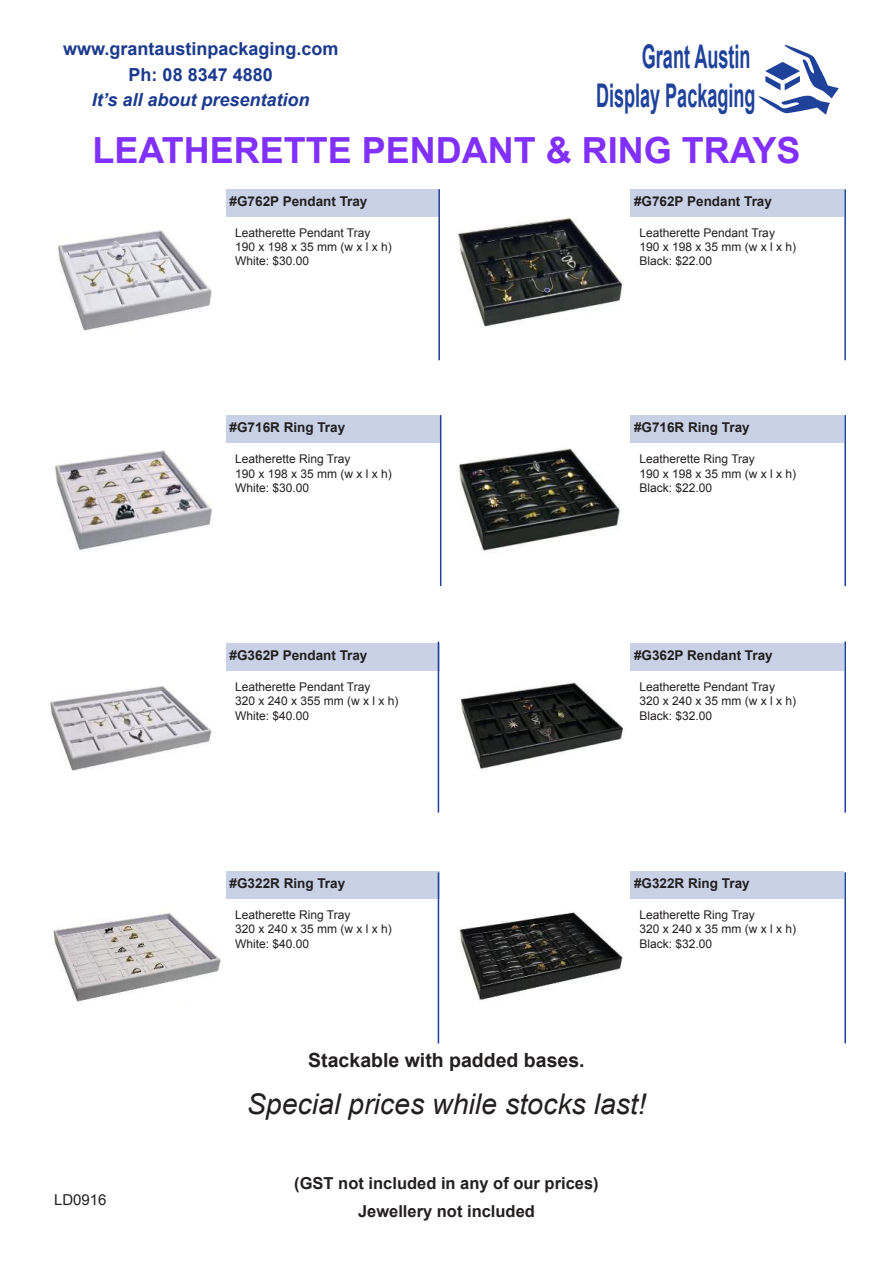
<style>
.page{position:relative;width:893px;height:1263px;background:#fff}
.page>*{position:absolute;margin:0;border:0;box-sizing:border-box;transform-origin:0 0}
.t1{font:700 36px "Arial";color:#812ffa}
.t2{font:700 32.55px/39.2px "Arial";color:#1e419a;text-align:right;scale:.55 1}
.t3{font:italic 28.5px "Arial";color:#221f1f}
.t4{font:700 19.5px "Arial";color:#221f1f}
.t5{font:700 18px/25.8px "Arial";color:#1b3a8d;text-align:center}
.t6{font:italic 700 18px "Arial";color:#1b3a8d}
.t7{font:700 16.5px/28.3px "Arial";color:#221f1f;text-align:center}
.t8{font:15px "Arial";color:#221f1f}
.t9{font:700 13.5px "Arial";color:#221f1f}
.t10{font:12px/14.4px "Arial";color:#221f1f}
</style>
<div class="page">
<svg style="left:758px;top:44px;width:81px;height:71px"></svg>
<div style="left:226px;top:189px;width:214px;height:28px;background:#c9d1e6"></div>
<hr style="left:438px;top:189px;width:2px;height:171px;background:#1e419a">
<div style="left:630px;top:189px;width:214px;height:28px;background:#c9d1e6"></div>
<hr style="left:844px;top:189px;width:2px;height:171px;background:#1e419a">
<div style="left:226px;top:415px;width:214px;height:28px;background:#c9d1e6"></div>
<hr style="left:440px;top:415px;width:1px;height:171px;background:#1e419a">
<div style="left:630px;top:415px;width:214px;height:28px;background:#c9d1e6"></div>
<hr style="left:844px;top:415px;width:2px;height:171px;background:#1e419a">
<div style="left:226px;top:643px;width:214px;height:28px;background:#c9d1e6"></div>
<hr style="left:438px;top:641px;width:1px;height:171px;background:#1e419a">
<div style="left:630px;top:643px;width:214px;height:28px;background:#c9d1e6"></div>
<hr style="left:844px;top:641px;width:2px;height:171px;background:#1e419a">
<div style="left:226px;top:871px;width:214px;height:28px;background:#c9d1e6"></div>
<hr style="left:438px;top:872px;width:1px;height:171px;background:#1e419a">
<div style="left:630px;top:871px;width:214px;height:28px;background:#c9d1e6"></div>
<hr style="left:844px;top:872px;width:2px;height:171px;background:#1e419a">
<img style="left:57px;top:229px;width:155px;height:102px">
<img style="left:50px;top:686px;width:162px;height:85px">
<img style="left:457px;top:448px;width:163px;height:103px">
<img style="left:55px;top:450px;width:157px;height:101px">
<img style="left:458px;top:912px;width:165px;height:88px">
<img style="left:53px;top:907px;width:168px;height:95px">
<img style="left:458px;top:217px;width:164px;height:110px">
<img style="left:460px;top:682px;width:163px;height:88px">
<h3 class="t5" style="left:63px;top:37px;width:277px">www.grantaustinpackaging.com<br>Ph: 08 8347 4880</h3>
<h3 class="t6" style="left:92px;top:94px;width:219px">It’s all about presentation</h3>
<h2 class="t2" style="left:596px;top:40px;width:292px">Grant Austin<br>Display Packaging</h2>
<h1 class="t1" style="left:92px;top:136px;width:710px">LEATHERETTE PENDANT &amp; RING TRAYS</h1>
<p class="t9" style="left:230px;top:196px;width:139px">#G762P Pendant Tray</p>
<p class="t9" style="left:634px;top:196px;width:139px">#G762P Pendant Tray</p>
<p class="t10" style="left:235px;top:226px;width:158px">Leatherette Pendant Tray<br>190 x 198 x 35 mm (w x l x h)<br>White: $30.00</p>
<p class="t10" style="left:640px;top:226px;width:158px">Leatherette Pendant Tray<br>190 x 198 x 35 mm (w x l x h)<br>Black: $22.00</p>
<p class="t9" style="left:230px;top:422px;width:117px">#G716R Ring Tray</p>
<p class="t9" style="left:634px;top:422px;width:117px">#G716R Ring Tray</p>
<p class="t10" style="left:235px;top:452px;width:158px">Leatherette Ring Tray<br>190 x 198 x 35 mm (w x l x h)<br>White: $30.00</p>
<p class="t10" style="left:640px;top:452px;width:158px">Leatherette Ring Tray<br>190 x 198 x 35 mm (w x l x h)<br>Black: $22.00</p>
<p class="t9" style="left:230px;top:650px;width:139px">#G362P Pendant Tray</p>
<p class="t9" style="left:634px;top:650px;width:140px">#G362P Rendant Tray</p>
<p class="t10" style="left:235px;top:680px;width:165px">Leatherette Pendant Tray<br>320 x 240 x 355 mm (w x l x h)<br>White: $40.00</p>
<p class="t10" style="left:640px;top:680px;width:158px">Leatherette Pendant Tray<br>320 x 240 x 35 mm (w x l x h)<br>Black: $32.00</p>
<p class="t9" style="left:230px;top:878px;width:117px">#G322R Ring Tray</p>
<p class="t9" style="left:634px;top:878px;width:117px">#G322R Ring Tray</p>
<p class="t10" style="left:235px;top:908px;width:158px">Leatherette Ring Tray<br>320 x 240 x 35 mm (w x l x h)<br>White: $40.00</p>
<p class="t10" style="left:640px;top:908px;width:158px">Leatherette Ring Tray<br>320 x 240 x 35 mm (w x l x h)<br>Black: $32.00</p>
<p class="t8" style="left:54px;top:1194px;width:54px">LD0916</p>
<h3 class="t4" style="left:308px;top:1052px;width:278px">Stackable with padded bases.</h3>
<h3 class="t3" style="left:247px;top:1093px;width:401px">Special prices while stocks last!</h3>
<h3 class="t7" style="left:294px;top:1170px;width:306px">(GST not included in any of our prices)<br>Jewellery not included</h3>
</div>
